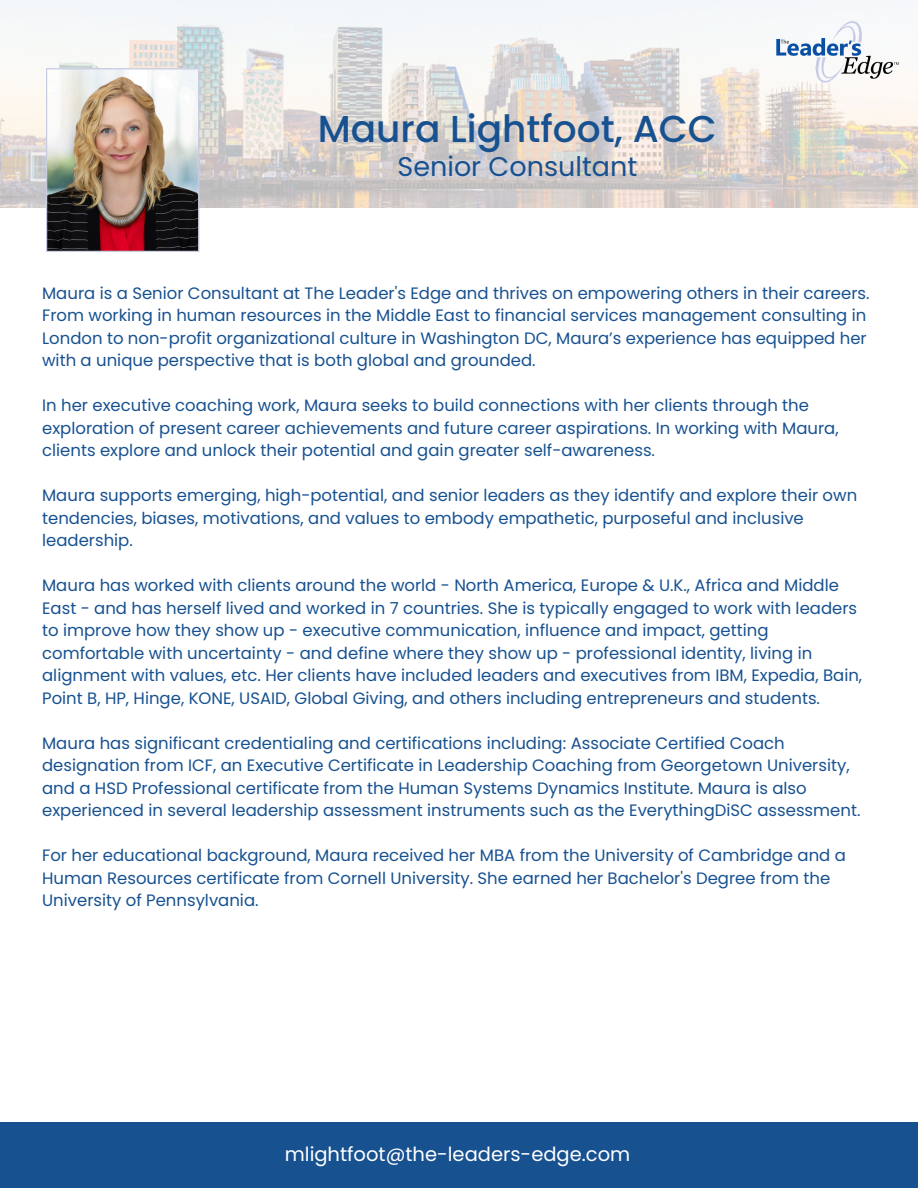
<style>
.page{position:relative;width:918px;height:1188px;background:#fff}
.page>*{position:absolute;margin:0;border:0;box-sizing:border-box;transform-origin:0 0}
.t1{font:500 37.5px "Poppins";color:#175190}
.t2{font:27px "Poppins";color:#175190}
.t3{font:19.5px "Poppins";color:#fff}
.t4{font:16.5px/22.5px "Poppins";color:#175190}
</style>
<div class="page">
<img style="left:0;top:0;width:918px;height:208px">
<img style="left:46px;top:68px;width:153px;height:184px">
<img style="left:774px;top:17px;width:128px;height:75px">
<div style="left:0;top:1123px;width:918px;height:65px;background:#175190"></div>
<h1 class="t1" style="left:318px;top:102px;width:401px">Maura Lightfoot, ACC</h1>
<h2 class="t2" style="left:398px;top:148px;width:241px">Senior Consultant</h2>
<p class="t4" style="left:42px;top:282px;width:829px">Maura is a Senior Consultant at The Leader's Edge and thrives on empowering others in their careers.<br>From working in human resources in the Middle East to financial services management consulting in London to non-profit organizational culture in Washington DC, Maura’s experience has equipped her with a unique perspective that is both global and grounded.</p>
<p class="t4" style="left:42px;top:394px;width:798px">In her executive coaching work, Maura seeks to build connections with her clients through the exploration of present career achievements and future career aspirations. In working with Maura, clients explore and unlock their potential and gain greater self-awareness.</p>
<p class="t4" style="left:42px;top:484px;width:817px">Maura supports emerging, high-potential, and senior leaders as they identify and explore their own tendencies, biases, motivations, and values to embody empathetic, purposeful and inclusive leadership.</p>
<p class="t4" style="left:42px;top:574px;width:822px">Maura has worked with clients around the world - North America, Europe &amp; U.K., Africa and Middle East - and has herself lived and worked in 7 countries. She is typically engaged to work with leaders to improve how they show up - executive communication, influence and impact, getting comfortable with uncertainty - and define where they show up - professional identity, living in alignment with values, etc. Her clients have included leaders and executives from IBM, Expedia, Bain, Point B, HP, Hinge, KONE, USAID, Global Giving, and others including entrepreneurs and students.</p>
<p class="t4" style="left:42px;top:732px;width:820px">Maura has significant credentialing and certifications including: Associate Certified Coach designation from ICF, an Executive Certificate in Leadership Coaching from Georgetown University, and a HSD Professional certificate from the Human Systems Dynamics Institute. Maura is also experienced in several leadership assessment instruments such as the EverythingDiSC assessment.</p>
<p class="t4" style="left:42px;top:844px;width:805px">For her educational background, Maura received her MBA from the University of Cambridge and a<br>Human Resources certificate from Cornell University. She earned her Bachelor's Degree from the<br>University of Pennsylvania.</p>
<p class="t3" style="left:285px;top:1141px;width:347px">mlightfoot@the-leaders-edge.com</p>
</div>
